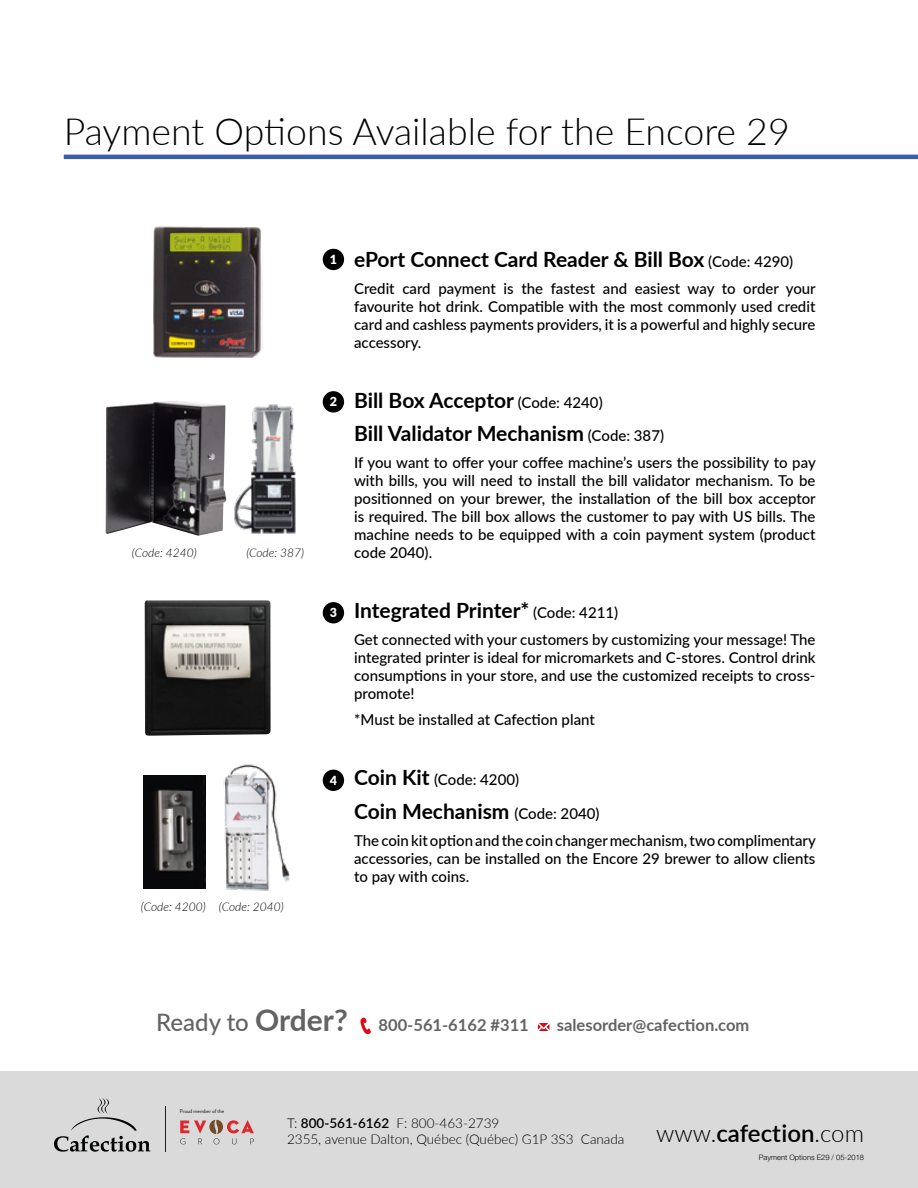
<style>
.page{position:relative;width:918px;height:1188px;background:#fff}
.page>*{position:absolute;margin:0;border:0;box-sizing:border-box;transform-origin:0 0}
.t1{font:300 37.5px "Lato";color:#000}
.t2{font:600 24px "Lato";color:#000}
.t3{font:700 21px/33.8px "Lato";color:#000}
.t4{font:700 16.5px "Lato";color:#646363}
.t5{font:500 15px/18px "Lato";color:#000;text-align:justify}
.t6{font:300 13.5px/16.2px "Lato";color:#000}
.t7{font:900 12.6px "Lato";color:#fff}
.t8{font:italic 300 12px "Lato";color:#000}
.t9{font:300 7.5px "Helvetica Neue LT Pro";color:#000}
.t10{font:5.4px "Verlag";color:#1c1d1a}
.s1{font-weight:500;font-size:15px}
.s2{font-weight:700;font-size:21px}
.s3{font-weight:500;font-size:24px}
.s4{font-size:30px}
.s5{font-weight:600}
.s6{font-weight:300}
</style>
<div class="page">
<img style="left:202px;top:764px;width:88px;height:127px">
<img style="left:143px;top:775px;width:63px;height:113px">
<img style="left:153px;top:226px;width:109px;height:132px">
<img style="left:234px;top:404px;width:62px;height:130px">
<img style="left:106px;top:401px;width:120px;height:135px">
<img style="left:145px;top:600px;width:126px;height:136px">
<hr style="left:64px;top:155px;width:854px;height:4px;background:#3a5fa7">
<div style="left:0;top:1071px;width:918px;height:117px;background:#dadada"></div>
<svg style="left:54px;top:1098px;width:96px;height:54px"></svg>
<hr style="left:165px;top:1107px;width:1px;height:45px;background:#221f20">
<svg style="left:180px;top:1120px;width:74px;height:24px"></svg>
<svg style="left:360px;top:1017px;width:11px;height:17px"></svg>
<svg style="left:537px;top:1023px;width:13px;height:8px"></svg>
<div style="left:323px;top:249px;width:21px;height:21px;background:#000;border-radius:50%"></div>
<div style="left:323px;top:391px;width:21px;height:22px;background:#000;border-radius:50%"></div>
<div style="left:323px;top:602px;width:21px;height:21px;background:#000;border-radius:50%"></div>
<div style="left:323px;top:770px;width:21px;height:21px;background:#000;border-radius:50%"></div>
<h1 class="t1" style="left:64px;top:106px;width:728px">Payment Options Available for the Encore 29</h1>
<p class="t8" style="left:132px;top:544px;width:66px">(Code: 4240)</p>
<p class="t8" style="left:246px;top:544px;width:59px">(Code: 387)</p>
<p class="t8" style="left:141px;top:898px;width:66px">(Code: 4200)</p>
<p class="t8" style="left:219px;top:898px;width:66px">(Code: 2040)</p>
<p class="t7" style="left:330px;top:250px;width:9px">1</p>
<h3 class="t3" style="left:354px;top:242px;width:441px">ePort Connect Card Reader &amp; Bill Box <span class="s1">(Code: 4290)</span></h3>
<p class="t5" style="left:354px;top:278px;width:463px">Credit card payment is the fastest and easiest way to order your favourite hot drink. Compatible with the most commonly used credit card and cashless payments providers, it is a powerful and highly secure accessory.</p>
<p class="t7" style="left:330px;top:392px;width:9px">2</p>
<h3 class="t3" style="left:354px;top:382px;width:311px">Bill Box Acceptor <span class="s1">(Code: 4240)<br></span>Bill Validator Mechanism <span class="s1">(Code: 387)</span></h3>
<p class="t5" style="left:354px;top:453px;width:463px">If you want to offer your coffee machine’s users the possibility to pay with bills, you will need to install the bill validator mechanism. To be positionned on your brewer, the installation of the bill box acceptor is required. The bill box allows the customer to pay with US bills. The machine needs to be equipped with a coin payment system (product code 2040).</p>
<p class="t7" style="left:330px;top:603px;width:9px">3</p>
<h3 class="t3" style="left:354px;top:593px;width:266px">Integrated Printer* <span class="s1">(Code: 4211)</span></h3>
<p class="t5" style="left:354px;top:630px;width:463px">Get connected with your customers by customizing your message! The integrated printer is ideal for micromarkets and C-stores. Control drink consumptions in your store, and use the customized receipts to cross&shy;promote!</p>
<p class="t5" style="left:354px;top:710px;width:242px">*Must be installed at Cafection plant</p>
<p class="t7" style="left:330px;top:771px;width:9px">4</p>
<p class="t5" style="left:354px;top:770px;width:166px"><span class="s2">Coin Kit</span> (Code: 4200)</p>
<h3 class="t3" style="left:354px;top:794px;width:247px">Coin Mechanism <span class="s1">(Code: 2040)</span></h3>
<p class="t5" style="left:354px;top:831px;width:463px">The coin kit option and the coin changer mechanism, two complimentary accessories, can be installed on the Encore 29 brewer to allow clients to pay with coins.</p>
<p class="t4" style="left:156px;top:1013px;width:374px"><span class="s3">Ready to</span> <span class="s4">Order?</span> 800-561-6162 #311</p>
<p class="t4" style="left:557px;top:1013px;width:194px">salesorder@cafection.com</p>
<p class="t10" style="left:180px;top:1107px;width:46px">Proud member of the</p>
<p class="t6" style="left:287px;top:1114px;width:339px">T: <span class="s5">800-561-6162</span> F: 800-463-2739<br>2355, avenue Dalton, Québec (Québec) G1P 3S3 Canada</p>
<h2 class="t2" style="left:656px;top:1116px;width:209px"><span class="s6">www.</span>cafection<span class="s6">.com</span></h2>
<p class="t9" style="left:759px;top:1153px;width:107px">Payment Options E29 / 05-2018</p>
</div>
